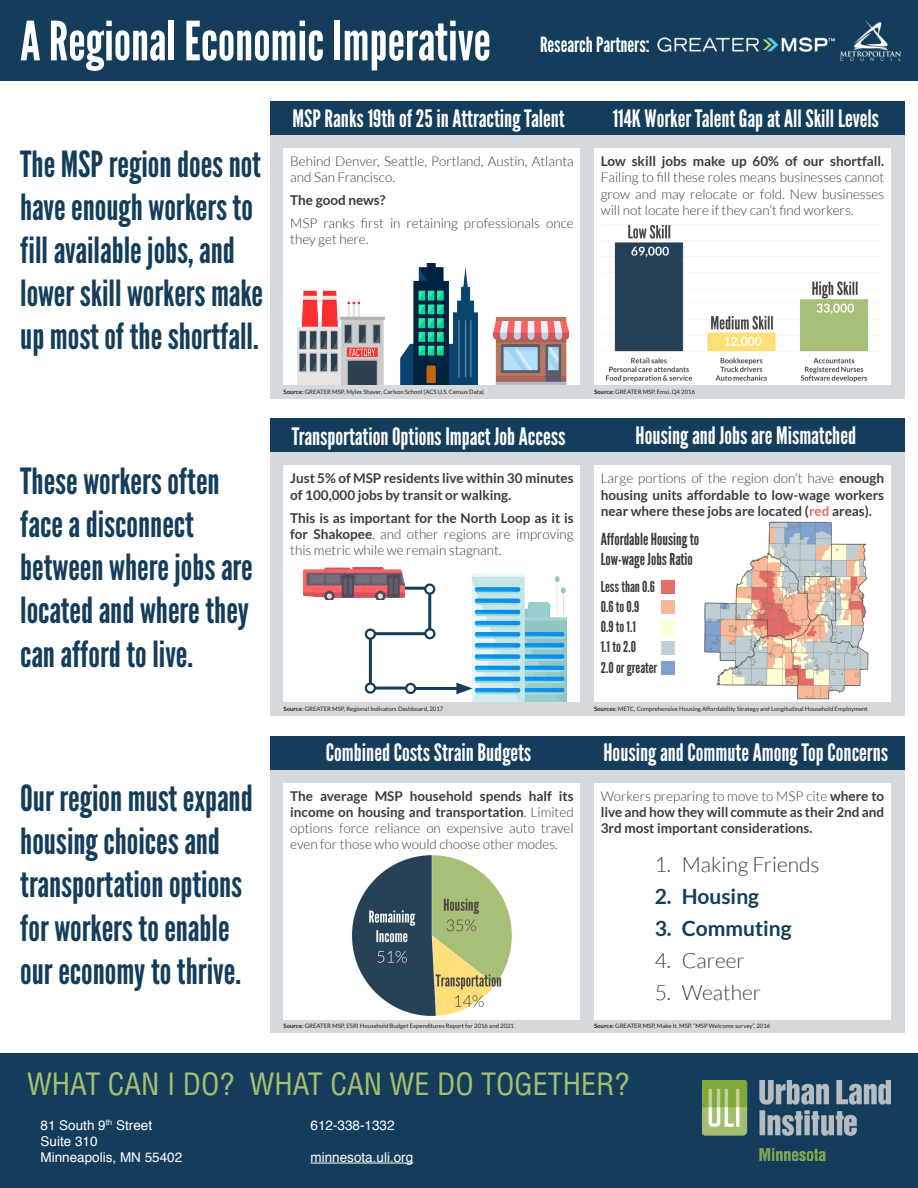
<style>
.page{position:relative;width:918px;height:1188px;background:#fff}
.page>*{position:absolute;margin:0;border:0;box-sizing:border-box;transform-origin:0 0}
.Subtitle{font:54px "League Gothic";color:#fff}
.t1{font:36px/43.2px "League Gothic";color:#133d5a}
.t2{font:condensed 30px "Helvetica";color:#a7c070}
.t3{font:24px "League Gothic";color:#fff}
.t4{font:300 21px "Lato";color:#3b3b39}
.t5{font:700 21px "Lato";color:#133d5a}
.t6{font:21px "League Gothic";color:#fff}
.t7{font:16.5px/19.8px "League Gothic";color:#3b3b39}
.t8{font:15px "League Gothic";color:#3b3b39}
.t9{font:300 13.5px/16.2px "Lato";color:#3b3b39;text-align:justify}
.t10{font:700 13.5px/16.2px "Lato";color:#3b3b39;text-align:justify}
.t11{font:13.5px "Helvetica";color:#fff}
.t12{font:6px "Lato";color:#231f20}
.s1{font-weight:700}
.s2{font-weight:300}
.s3{color:#e36e68}
</style>
<div class="page">
<div style="left:0;top:1053px;width:918px;height:135px;background:#133d5a"></div>
<img style="left:702px;top:1080px;width:189px;height:81px">
<hr style="left:310px;top:1163px;width:103px;height:1px;background:#fff">
<div style="left:270px;top:770px;width:634px;height:263px;background:#d5d9dc"></div>
<div style="left:587px;top:736px;width:317px;height:34px;background:#133d5a"></div>
<div style="left:594px;top:783px;width:297px;height:236px;background:#fff"></div>
<div style="left:270px;top:736px;width:317px;height:34px;background:#133d5a"></div>
<div style="left:284px;top:783px;width:296px;height:236px;background:#fff"></div>
<img style="left:351px;top:855px;width:161px;height:160px">
<div style="left:270px;top:452px;width:634px;height:264px;background:#d5d9dc"></div>
<div style="left:594px;top:466px;width:297px;height:236px;background:#fff"></div>
<div style="left:662px;top:580px;width:13px;height:14px;background:#e36e68"></div>
<div style="left:662px;top:601px;width:13px;height:13px;background:#f9b998"></div>
<div style="left:662px;top:621px;width:13px;height:13px;background:#ffffd4"></div>
<div style="left:662px;top:641px;width:13px;height:14px;background:#c0cdd3"></div>
<div style="left:662px;top:662px;width:13px;height:13px;background:#7fa1cd"></div>
<img style="left:704px;top:521px;width:165px;height:179px">
<div style="left:587px;top:418px;width:317px;height:34px;background:#133d5a"></div>
<div style="left:284px;top:466px;width:296px;height:236px;background:#fff"></div>
<img style="left:472px;top:574px;width:95px;height:128px">
<img style="left:304px;top:567px;width:101px;height:33px">
<hr style="left:415px;top:687px;width:47px;height:3px;background:#133d5a">
<div style="left:405px;top:683px;width:11px;height:11px;border:2px solid #133d5a;border-radius:50%"></div>
<svg style="left:456px;top:683px;width:16px;height:11px"></svg>
<hr style="left:375px;top:687px;width:30px;height:3px;background:#133d5a">
<div style="left:365px;top:682px;width:11px;height:12px;border:2px solid #133d5a;border-radius:50%"></div>
<hr style="left:369px;top:639px;width:3px;height:45px;background:#133d5a">
<div style="left:365px;top:629px;width:11px;height:11px;border:2px solid #133d5a;border-radius:50%"></div>
<hr style="left:375px;top:632px;width:50px;height:3px;background:#133d5a">
<div style="left:424px;top:628px;width:12px;height:11px;border:2px solid #133d5a;border-radius:50%"></div>
<hr style="left:428px;top:594px;width:3px;height:36px;background:#133d5a">
<div style="left:424px;top:584px;width:11px;height:11px;border:2px solid #133d5a;border-radius:50%"></div>
<hr style="left:405px;top:587px;width:20px;height:3px;background:#133d5a">
<div style="left:270px;top:418px;width:317px;height:34px;background:#133d5a"></div>
<div style="left:270px;top:135px;width:634px;height:263px;background:#d5d9dc"></div>
<div style="left:594px;top:148px;width:297px;height:237px;background:#fff"></div>
<img style="left:603px;top:224px;width:277px;height:158px">
<div style="left:587px;top:101px;width:317px;height:34px;background:#133d5a"></div>
<div style="left:284px;top:148px;width:296px;height:237px;background:#fff"></div>
<img style="left:494px;top:316px;width:74px;height:69px">
<img style="left:400px;top:263px;width:78px;height:122px">
<img style="left:297px;top:290px;width:87px;height:95px">
<div style="left:270px;top:101px;width:317px;height:34px;background:#133d5a"></div>
<div style="left:0;top:0;width:918px;height:81px;background:#133d5a"></div>
<img style="left:658px;top:38px;width:176px;height:14px">
<img style="left:841px;top:20px;width:60px;height:41px">
<p class="Subtitle" style="left:20px;top:9px;width:472px">A Regional Economic Imperative</p>
<p class="t6" style="left:540px;top:32px;width:111px">Research Partners:</p>
<p class="t1" style="left:20px;top:142px;width:245px">The MSP region does not have enough workers to fill available jobs, and lower skill workers make up most of the shortfall.</p>
<p class="t1" style="left:20px;top:460px;width:234px">These workers often face a disconnect between where jobs are located and where they can afford to live.</p>
<p class="t1" style="left:20px;top:777px;width:234px">Our region must expand housing choices and transportation options for workers to enable our economy to thrive.</p>
<p class="t3" style="left:293px;top:104px;width:273px">MSP Ranks 19th of 25 in Attracting Talent</p>
<p class="t9" style="left:290px;top:153px;width:285px">Behind Denver, Seattle, Portland, Austin, Atlanta and San Francisco.</p>
<p class="t10" style="left:290px;top:192px;width:97px">The good news?</p>
<p class="t9" style="left:290px;top:215px;width:285px">MSP ranks first in retaining professionals once they get here.</p>
<p class="t3" style="left:613px;top:104px;width:268px">114K Worker Talent Gap at All Skill Levels</p>
<p class="t9" style="left:601px;top:153px;width:285px"><span class="s1">Low skill jobs make up 60% of our shortfall.<br></span>Failing to fill these roles means businesses cannot grow and may relocate or fold. New businesses will not locate here if they can’t find workers.</p>
<p class="t12" style="left:284px;top:388px;width:202px"><span class="s1">Source:</span> GREATER MSP, Myles Shaver, Carlson School (ACS U.S. Census Data)</p>
<p class="t12" style="left:594px;top:388px;width:103px"><span class="s1">Source:</span> GREATER MSP, Emsi, Q4 2016</p>
<p class="t3" style="left:292px;top:422px;width:275px">Transportation Options Impact Job Access</p>
<p class="t3" style="left:636px;top:421px;width:222px">Housing and Jobs are Mismatched</p>
<p class="t10" style="left:290px;top:470px;width:285px">Just 5% of MSP residents live within 30 minutes of 100,000 jobs by transit or walking.</p>
<p class="t9" style="left:290px;top:510px;width:285px"><span class="s1">This is as important for the North Loop as it is for Shakopee</span>, and other regions are improving this metric while we remain stagnant.</p>
<p class="t10" style="left:601px;top:470px;width:285px"><span class="s2">Large portions of the region don’t have</span> enough housing units affordable to low-wage workers near where these jobs are located (<span class="s3">red</span> areas).</p>
<p class="t7" style="left:601px;top:530px;width:100px">Affordable Housing to<br>Low-wage Jobs Ratio</p>
<p class="t12" style="left:284px;top:706px;width:161px"><span class="s1">Source:</span> GREATER MSP, Regional Indicators Dashboard, 2017</p>
<p class="t8" style="left:601px;top:577px;width:56px">Less than 0.6</p>
<p class="t8" style="left:601px;top:597px;width:40px">0.6 to 0.9</p>
<p class="t8" style="left:601px;top:618px;width:37px">0.9 to 1.1</p>
<p class="t8" style="left:601px;top:638px;width:37px">1.1 to 2.0</p>
<p class="t8" style="left:601px;top:658px;width:58px">2.0 or greater</p>
<p class="t12" style="left:594px;top:706px;width:275px"><span class="s1">Sources:</span> METC, Comprehensive Housing Affordability Strategy and Longitudinal Household Employment</p>
<p class="t3" style="left:326px;top:739px;width:207px">Combined Costs Strain Budgets</p>
<p class="t9" style="left:290px;top:788px;width:285px"><span class="s1">The average MSP household spends half its income on housing and transportation</span>. Limited options force reliance on expensive auto travel even for those who would choose other modes.</p>
<p class="t3" style="left:604px;top:739px;width:286px">Housing and Commute Among Top Concerns</p>
<p class="t10" style="left:601px;top:787px;width:285px"><span class="s2">Workers preparing to move to MSP cite</span> where to live and how they will commute as their 2nd and 3rd most important considerations.</p>
<p class="t4" style="left:655px;top:853px;width:166px">1. Making Friends</p>
<p class="t5" style="left:655px;top:884px;width:106px">2. Housing</p>
<p class="t5" style="left:655px;top:916px;width:138px">3. Commuting</p>
<p class="t4" style="left:655px;top:949px;width:92px">4. Career</p>
<p class="t4" style="left:655px;top:981px;width:108px">5. Weather</p>
<p class="t12" style="left:284px;top:1023px;width:232px"><span class="s1">Source:</span> GREATER MSP, ESRI Household Budget Expenditures Report for 2016 and 2021</p>
<p class="t12" style="left:594px;top:1023px;width:178px"><span class="s1">Source:</span> GREATER MSP, Make It. MSP. “MSP Welcome survey”, 2016</p>
<p class="t2" style="left:27px;top:1065px;width:604px">WHAT CAN I DO? WHAT CAN WE DO TOGETHER?</p>
<p class="t11" style="left:310px;top:1114px;width:86px">612-338-1332</p>
<p class="t11" style="left:310px;top:1147px;width:104px">minnesota.uli.org</p>
<p class="t11" style="left:40px;top:1114px;width:113px">81 South 9<sup>th</sup> Street</p>
<p class="t11" style="left:40px;top:1131px;width:59px">Suite 310</p>
<p class="t11" style="left:40px;top:1147px;width:143px">Minneapolis, MN 55402</p>
</div>
